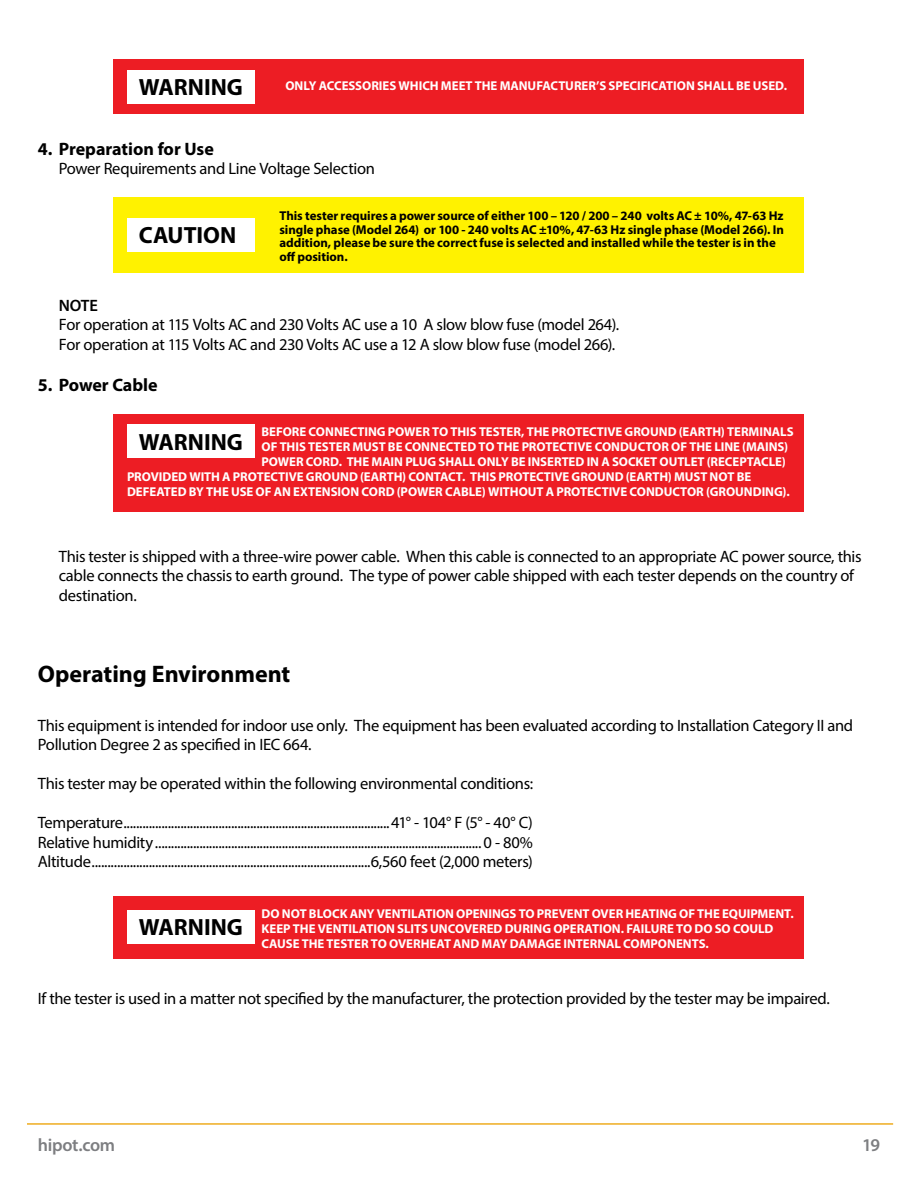
<style>
.page{position:relative;width:918px;height:1188px;background:#fff}
.page>*{position:absolute;margin:0;border:0;box-sizing:border-box;transform-origin:0 0}
.t1{font:700 24px "Myriad Pro";color:#000}
.t2{font:700 23.55px "Myriad Pro";color:#000}
.t3{font:700 18px "Myriad Pro";color:#000}
.t4{font:600 18px "Myriad Pro";letter-spacing:-.015em;color:#7d7e81}
.t5{font:16.5px/19.5px "Myriad Pro";letter-spacing:-.02em;color:#000}
.t6{font:600 16.5px "Myriad Pro";color:#000}
.t7{font:700 12.9px/15.1px "Myriad Pro";letter-spacing:-.005em;color:#fff}
.t8{font:700 12.9px/13.5px "Myriad Pro";letter-spacing:-.005em;color:#000}
</style>
<div class="page">
<hr style="left:27px;top:1123px;width:866px;height:2px;background:#eeac20">
<div style="left:114px;top:59px;width:690px;height:55px;background:#ed1d24"></div>
<div style="left:127px;top:70px;width:128px;height:33px;background:#fff"></div>
<div style="left:114px;top:414px;width:690px;height:98px;background:#ed1d24"></div>
<div style="left:127px;top:425px;width:128px;height:33px;background:#fff"></div>
<div style="left:114px;top:896px;width:690px;height:63px;background:#ed1d24"></div>
<div style="left:127px;top:910px;width:128px;height:33px;background:#fff"></div>
<div style="left:114px;top:198px;width:690px;height:75px;background:#fff200"></div>
<div style="left:127px;top:219px;width:128px;height:33px;background:#fff"></div>
<h2 class="t2" style="left:139px;top:72px;width:106px">WARNING</h2>
<p class="t7" style="left:285px;top:78px;width:503px">ONLY ACCESSORIES WHICH MEET THE MANUFACTURER’S SPECIFICATION SHALL BE USED.</p>
<p class="t3" style="left:38px;top:137px;width:178px">4. Preparation for Use</p>
<p class="t5" style="left:59px;top:159px;width:318px">Power Requirements and Line Voltage Selection</p>
<h2 class="t2" style="left:139px;top:219px;width:99px">CAUTION</h2>
<p class="t8" style="left:279px;top:208px;width:506px">This tester requires a power source of either 100 – 120 / 200 – 240 volts AC ± 10%, 47-63 Hz single phase (Model 264) or 100 - 240 volts AC ±10%, 47-63 Hz single phase (Model 266). In addition, please be sure the correct fuse is selected and installed while the tester is in the off position.</p>
<p class="t6" style="left:59px;top:295px;width:41px">NOTE</p>
<p class="t5" style="left:59px;top:315px;width:562px">For operation at 115 Volts AC and 230 Volts AC use a 10 A slow blow fuse (model 264).<br>For operation at 115 Volts AC and 230 Volts AC use a 12 A slow blow fuse (model 266).</p>
<p class="t3" style="left:38px;top:373px;width:121px">5. Power Cable</p>
<p class="t7" style="left:262px;top:423px;width:534px">BEFORE CONNECTING POWER TO THIS TESTER, THE PROTECTIVE GROUND (EARTH) TERMINALS</p>
<p class="t7" style="left:262px;top:438px;width:528px">OF THIS TESTER MUST BE CONNECTED TO THE PROTECTIVE CONDUCTOR OF THE LINE (MAINS)</p>
<p class="t7" style="left:262px;top:454px;width:526px">POWER CORD. THE MAIN PLUG SHALL ONLY BE INSERTED IN A SOCKET OUTLET (RECEPTACLE)</p>
<p class="t7" style="left:127px;top:469px;width:626px">PROVIDED WITH A PROTECTIVE GROUND (EARTH) CONTACT. THIS PROTECTIVE GROUND (EARTH) MUST NOT BE</p>
<p class="t7" style="left:127px;top:484px;width:664px">DEFEATED BY THE USE OF AN EXTENSION CORD (POWER CABLE) WITHOUT A PROTECTIVE CONDUCTOR (GROUNDING).</p>
<h2 class="t2" style="left:139px;top:427px;width:106px">WARNING</h2>
<p class="t5" style="left:59px;top:546px;width:804px">This tester is shipped with a three-wire power cable. When this cable is connected to an appropriate AC power source, this cable connects the chassis to earth ground. The type of power cable shipped with each tester depends on the country of destination.</p>
<h1 class="t1" style="left:38px;top:658px;width:254px">Operating Environment</h1>
<p class="t5" style="left:38px;top:715px;width:817px">This equipment is intended for indoor use only. The equipment has been evaluated according to Installation Category II and<br>Pollution Degree 2 as specified in IEC 664.</p>
<p class="t5" style="left:38px;top:773px;width:497px">This tester may be operated within the following environmental conditions:</p>
<p class="t5" style="left:38px;top:812px;width:497px;text-align:justify">Temperature....................................................................................41° - 104° F (5° - 40° C)<br>Relative humidity.......................................................................................................0 - 80% Altitude........................................................................................6,560 feet (2,000 meters)</p>
<h2 class="t2" style="left:139px;top:912px;width:106px">WARNING</h2>
<p class="t7" style="left:262px;top:906px;width:534px">DO NOT BLOCK ANY VENTILATION OPENINGS TO PREVENT OVER HEATING OF THE EQUIPMENT.<br>KEEP THE VENTILATION SLITS UNCOVERED DURING OPERATION. FAILURE TO DO SO COULD<br>CAUSE THE TESTER TO OVERHEAT AND MAY DAMAGE INTERNAL COMPONENTS.</p>
<p class="t5" style="left:38px;top:988px;width:794px">If the tester is used in a matter not specified by the manufacturer, the protection provided by the tester may be impaired.</p>
<p class="t4" style="left:38px;top:1133px;width:79px">hipot.com</p>
<p class="t4" style="left:862px;top:1133px;width:20px">19</p>
</div>
